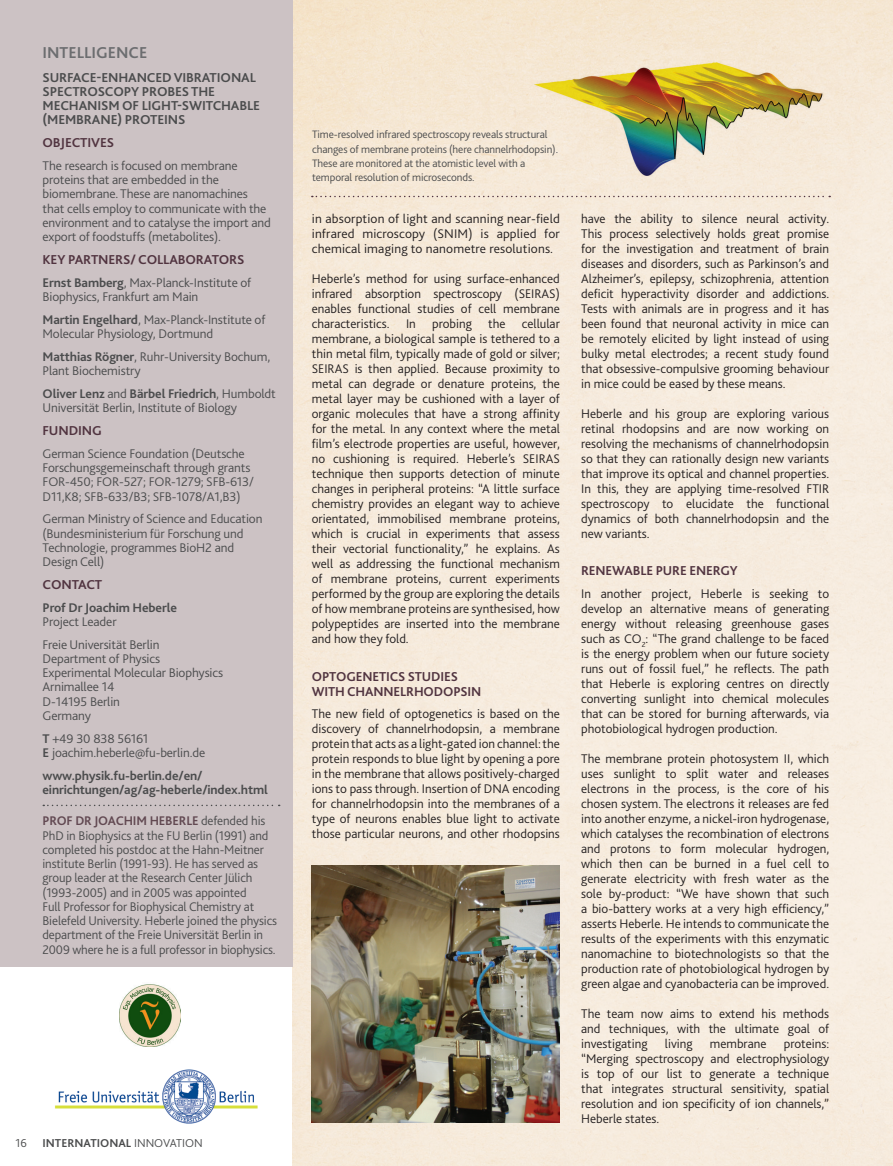
<style>
.page{position:relative;width:893px;height:1166px;background:#fff}
.page>*{position:absolute;margin:0;border:0;box-sizing:border-box;transform-origin:0 0}
.Intelligence_Title{font:700 16.5px "Bliss 2";color:#6c6d70}
.Project_Subhead{font:700 13.5px/14.2px "Bliss 2";letter-spacing:-.01em;color:#4b4c4d}
.Subhead{font:700 13.5px/15px "Bliss 2";letter-spacing:-.01em;color:#513440}
.Side_Panel_Subs{font:700 13.5px "Bliss 2";letter-spacing:-.01em;color:#513440}
.Body_Article{font:300 13.2px/15px "Bliss 2";color:#231f20;text-align:justify}
.Side_panel_text{font:300 13.2px/14.2px "Bliss 2";letter-spacing:-.01em;color:#4b4c4d}
.SideP_biog{font:300 13.2px/14.2px "Bliss 2";letter-spacing:-.01em;color:#4b4c4d}
.Side_panel_text-2{font:700 13.2px/14.2px "Bliss 2";letter-spacing:-.01em;color:#4b4c4d}
.Body_Article-2{font:700 12px "Bliss 2";color:#4b4c4d}
.Body_Article-3{font:300 12px "Bliss 2";color:#4b4c4d}
.t1{font:300 11.25px/14.2px "Bliss 2";letter-spacing:-.01em;color:#4b4c4d}
.s1{font-weight:700}
.s2{font-weight:300}
.s3{font-weight:700;color:#624952}
</style>
<div class="page">
<img style="left:292px;top:0;width:601px;height:1165px">
<div style="left:0;top:0;width:292px;height:966px;background:#ccc2c4"></div>
<svg style="left:43px;top:804px;width:237px;height:2px"></svg>
<img style="left:525px;top:51px;width:304px;height:140px">
<img style="left:119px;top:984px;width:62px;height:61px">
<img style="left:55px;top:1069px;width:202px;height:53px">
<img style="left:312px;top:865px;width:248px;height:257px">
<svg style="left:312px;top:196px;width:518px;height:1px"></svg>
<p class="Intelligence_Title" style="left:43px;top:42px;width:106px">INTELLIGENCE</p>
<p class="Project_Subhead" style="left:43px;top:70px;width:219px">SURFACE-ENHANCED VIBRATIONAL<br>SPECTROSCOPY PROBES THE<br>MECHANISM OF LIGHT-SWITCHABLE (MEMBRANE) PROTEINS</p>
<p class="Side_Panel_Subs" style="left:43px;top:134px;width:73px">OBJECTIVES</p>
<p class="Side_panel_text" style="left:43px;top:158px;width:230px">The research is focused on membrane proteins that are embedded in the biomembrane. These are nanomachines that cells employ to communicate with the environment and to catalyse the import and export of foodstuffs (metabolites).</p>
<p class="Side_Panel_Subs" style="left:43px;top:251px;width:203px">KEY PARTNERS/ COLLABORATORS</p>
<p class="Side_panel_text" style="left:43px;top:275px;width:210px"><span class="s1">Ernst Bamberg</span>, Max-Planck-Institute of<br>Biophysics, Frankfurt am Main</p>
<p class="Side_panel_text" style="left:43px;top:312px;width:224px"><span class="s1">Martin Engelhard</span>, Max-Planck-Institute of<br>Molecular Physiology, Dortmund</p>
<p class="Side_panel_text" style="left:43px;top:349px;width:229px"><span class="s1">Matthias Rögner</span>, Ruhr-University Bochum,<br>Plant Biochemistry</p>
<p class="Side_panel_text" style="left:43px;top:386px;width:235px"><span class="s1">Oliver Lenz</span> and <span class="s1">Bärbel Friedrich</span>, Humboldt<br>Universität Berlin, Institute of Biology</p>
<p class="Side_Panel_Subs" style="left:43px;top:422px;width:61px">FUNDING</p>
<p class="Side_panel_text" style="left:43px;top:446px;width:213px">German Science Foundation (Deutsche Forschungsgemeinschaft through grants FOR-450; FOR-527; FOR-1279; SFB-613/ D11,K8; SFB-633/B3; SFB-1078/A1,B3)</p>
<p class="Side_panel_text" style="left:43px;top:511px;width:221px">German Ministry of Science and Education (Bundesministerium für Forschung und<br>Technologie, programmes BioH2 and<br>Design Cell)</p>
<p class="Side_Panel_Subs" style="left:43px;top:576px;width:61px">CONTACT</p>
<p class="Side_panel_text-2" style="left:43px;top:599px;width:136px">Prof Dr Joachim Heberle<br><span class="s2">Project Leader</span></p>
<p class="Side_panel_text" style="left:43px;top:636px;width:182px">Freie Universität Berlin<br>Department of Physics<br>Experimental Molecular Biophysics<br>Arnimallee 14<br>D-14195 Berlin<br>Germany</p>
<p class="Side_panel_text" style="left:43px;top:730px;width:164px"><span class="s1">T</span> +49 30 838 56161<br><span class="s1">E</span> joachim.heberle@fu-berlin.de</p>
<p class="Side_panel_text-2" style="left:43px;top:767px;width:227px">www.physik.fu-berlin.de/en/ einrichtungen/ag/ag-heberle/index.html</p>
<p class="SideP_biog" style="left:43px;top:813px;width:236px"><span class="s3">PROF DR JOACHIM HEBERLE</span> defended his PhD in Biophysics at the FU Berlin (1991) and completed his postdoc at the Hahn-Meitner institute Berlin (1991-93). He has served as group leader at the Research Center Jülich (1993-2005) and in 2005 was appointed<br>Full Professor for Biophysical Chemistry at Bielefeld University. Heberle joined the physics department of the Freie Universität Berlin in 2009 where he is a full professor in biophysics.</p>
<p class="Body_Article-3" style="left:16px;top:1135px;width:13px">16</p>
<p class="Body_Article-2" style="left:43px;top:1135px;width:162px">INTERNATIONAL <span class="s2">INNOVATION</span></p>
<p class="t1" style="left:312px;top:127px;width:248px">Time-resolved infrared spectroscopy reveals structural changes of membrane proteins (here channelrhodopsin).<br>These are monitored at the atomistic level with a temporal resolution of microseconds.</p>
<p class="Body_Article" style="left:312px;top:210px;width:250px">in absorption of light and scanning near-field infrared microscopy (SNIM) is applied for chemical imaging to nanometre resolutions.</p>
<p class="Body_Article" style="left:312px;top:270px;width:250px">Heberle’s method for using surface-enhanced infrared absorption spectroscopy (SEIRAS) enables functional studies of cell membrane characteristics. In probing the cellular membrane, a biological sample is tethered to a thin metal film, typically made of gold or silver; SEIRAS is then applied. Because proximity to metal can degrade or denature proteins, the metal layer may be cushioned with a layer of organic molecules that have a strong affinity for the metal. In any context where the metal film’s electrode properties are useful, however, no cushioning is required. Heberle’s SEIRAS technique then supports detection of minute changes in peripheral proteins: “A little surface chemistry provides an elegant way to achieve orientated, immobilised membrane proteins, which is crucial in experiments that assess their vectorial functionality,” he explains. As well as addressing the functional mechanism of membrane proteins, current experiments performed by the group are exploring the details of how membrane proteins are synthesised, how polypeptides are inserted into the membrane and how they fold.</p>
<p class="Subhead" style="left:312px;top:668px;width:171px">OPTOGENETICS STUDIES<br>WITH CHANNELRHODOPSIN</p>
<p class="Body_Article" style="left:312px;top:705px;width:250px">The new field of optogenetics is based on the discovery of channelrhodopsin, a membrane protein that acts as a light-gated ion channel: the protein responds to blue light by opening a pore in the membrane that allows positively-charged ions to pass through. Insertion of DNA encoding for channelrhodopsin into the membranes of a type of neurons enables blue light to activate those particular neurons, and other rhodopsins</p>
<p class="Body_Article" style="left:581px;top:210px;width:250px">have the ability to silence neural activity.<br>This process selectively holds great promise for the investigation and treatment of brain diseases and disorders, such as Parkinson’s and Alzheimer’s, epilepsy, schizophrenia, attention deficit hyperactivity disorder and addictions.<br>Tests with animals are in progress and it has been found that neuronal activity in mice can be remotely elicited by light instead of using bulky metal electrodes; a recent study found that obsessive-compulsive grooming behaviour in mice could be eased by these means.</p>
<p class="Body_Article" style="left:581px;top:405px;width:250px">Heberle and his group are exploring various retinal rhodopsins and are now working on resolving the mechanisms of channelrhodopsin so that they can rationally design new variants that improve its optical and channel properties.<br>In this, they are applying time-resolved FTIR spectroscopy to elucidate the functional dynamics of both channelrhodopsin and the new variants.</p>
<p class="Subhead" style="left:581px;top:563px;width:158px">RENEWABLE PURE ENERGY</p>
<p class="Body_Article" style="left:581px;top:585px;width:250px">In another project, Heberle is seeking to develop an alternative means of generating energy without releasing greenhouse gases such as CO<sub>2</sub>: “The grand challenge to be faced is the energy problem when our future society runs out of fossil fuel,” he reflects. The path that Heberle is exploring centres on directly converting sunlight into chemical molecules that can be stored for burning afterwards, via photobiological hydrogen production.</p>
<p class="Body_Article" style="left:581px;top:750px;width:250px">The membrane protein photosystem II, which uses sunlight to split water and releases electrons in the process, is the core of his chosen system. The electrons it releases are fed into another enzyme, a nickel-iron hydrogenase, which catalyses the recombination of electrons and protons to form molecular hydrogen, which then can be burned in a fuel cell to generate electricity with fresh water as the sole by-product: “We have shown that such a bio-battery works at a very high efficiency,” asserts Heberle. He intends to communicate the results of the experiments with this enzymatic nanomachine to biotechnologists so that the production rate of photobiological hydrogen by green algae and cyanobacteria can be improved.</p>
<p class="Body_Article" style="left:581px;top:1005px;width:250px">The team now aims to extend his methods and techniques, with the ultimate goal of investigating</p>
<p class="Body_Article" style="left:665px;top:1035px;width:29px">living</p>
<p class="Body_Article" style="left:710px;top:1035px;width:58px">membrane</p>
<p class="Body_Article" style="left:581px;top:1035px;width:250px;text-indent:203px">proteins: “Merging spectroscopy and electrophysiology is top of our list to generate a technique that integrates structural sensitivity, spatial resolution and ion specificity of ion channels,” Heberle states.</p>
</div>
